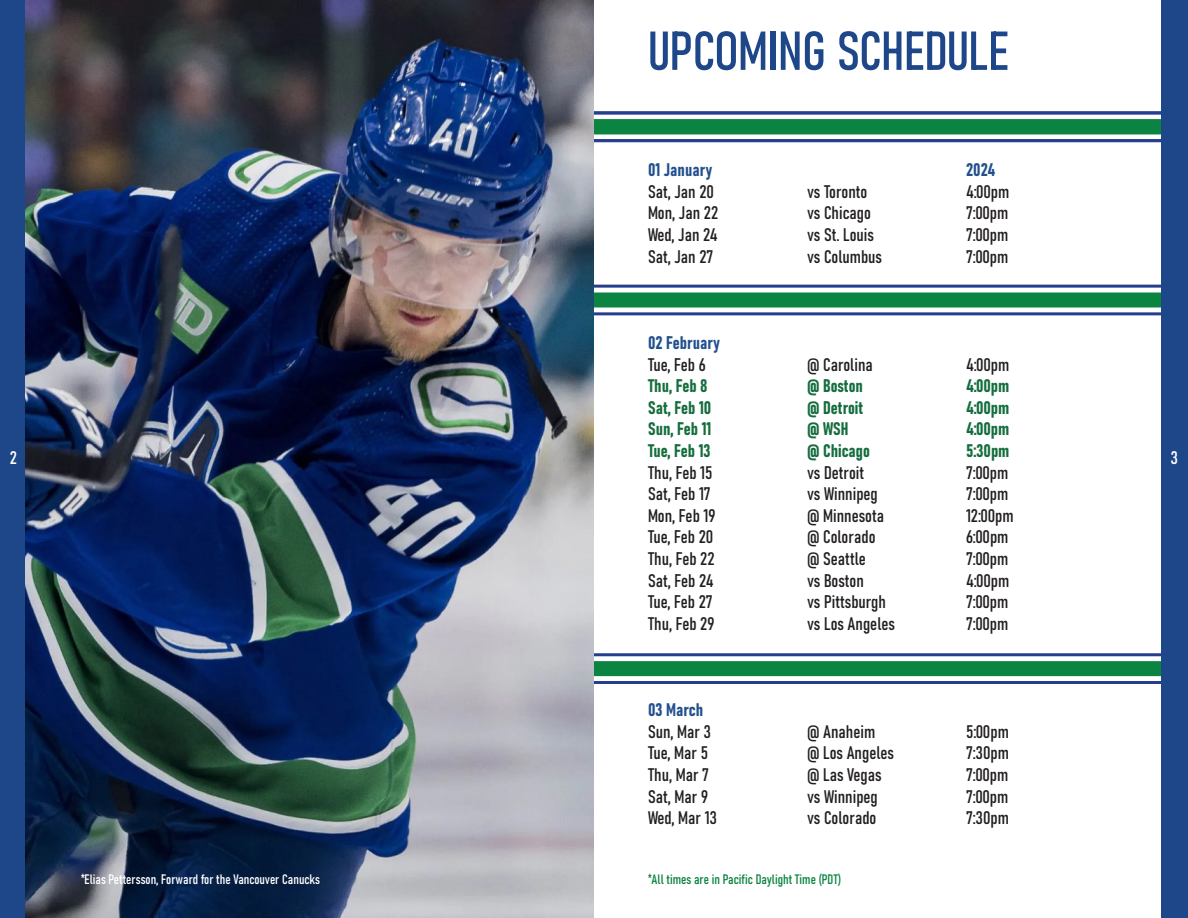
<style>
.page{position:relative;width:1188px;height:918px;background:#fff}
.page>*{position:absolute;margin:0;border:0;box-sizing:border-box;transform-origin:0 0}
.t1{font:54px "Bahnschrift";letter-spacing:-.01em;color:#1e478a}
.t2{font:18px/21.6px "Bahnschrift";color:#231f20}
.t3{font:18px "Bahnschrift";color:#156d3e}
.t4{font:18px "Bahnschrift";color:#22508d}
.t5{font:18px "Bahnschrift";color:#fff}
.t6{font:13.5px "Bahnschrift";color:#fff}
.t7{font:13.5px "Bahnschrift";color:#0c8441}
</style>
<div class="page">
<div style="left:0;top:0;width:27px;height:918px;background:#1e478a"></div>
<div style="left:1161px;top:0;width:27px;height:918px;background:#1e478a"></div>
<div style="left:27px;top:119px;width:1134px;height:15px;background:#0c8441"></div>
<hr style="left:27px;top:139px;width:1134px;height:3px;background:#253f8e">
<hr style="left:27px;top:111px;width:1134px;height:3px;background:#253f8e">
<img style="left:26px;top:0;width:568px;height:918px">
<div style="left:594px;top:292px;width:567px;height:16px;background:#0c8441"></div>
<div style="left:594px;top:661px;width:567px;height:15px;background:#0c8441"></div>
<hr style="left:594px;top:312px;width:567px;height:3px;background:#253f8e">
<hr style="left:594px;top:681px;width:567px;height:3px;background:#253f8e">
<hr style="left:594px;top:285px;width:567px;height:3px;background:#253f8e">
<hr style="left:594px;top:653px;width:567px;height:3px;background:#253f8e">
<p class="t1" style="left:648px;top:10px;width:362px">UPCOMING SCHEDULE</p>
<p class="t4" style="left:648px;top:156px;width:66px">01 January</p>
<p class="t2" style="left:648px;top:180px;width:72px">Sat, Jan 20<br>Mon, Jan 22</p>
<p class="t2" style="left:648px;top:223px;width:71px">Wed, Jan 24</p>
<p class="t2" style="left:648px;top:244px;width:67px">Sat, Jan 27</p>
<p class="t2" style="left:807px;top:180px;width:65px">vs Toronto vs Chicago</p>
<p class="t2" style="left:807px;top:223px;width:68px">vs St. Louis</p>
<p class="t2" style="left:807px;top:244px;width:76px">vs Columbus</p>
<p class="t4" style="left:966px;top:156px;width:31px">2024</p>
<p class="t2" style="left:966px;top:180px;width:45px">4:00pm<br>7:00pm</p>
<p class="t2" style="left:966px;top:223px;width:44px">7:00pm</p>
<p class="t2" style="left:966px;top:244px;width:44px">7:00pm</p>
<p class="t4" style="left:648px;top:329px;width:73px">02 February</p>
<p class="t2" style="left:648px;top:352px;width:59px">Tue, Feb 6</p>
<p class="t3" style="left:648px;top:372px;width:61px">Thu, Feb 8</p>
<p class="t3" style="left:648px;top:394px;width:65px">Sat, Feb 10</p>
<p class="t3" style="left:648px;top:415px;width:65px">Sun, Feb 11</p>
<p class="t3" style="left:648px;top:437px;width:64px">Tue, Feb 13</p>
<p class="t2" style="left:648px;top:460px;width:66px">Thu, Feb 15</p>
<p class="t2" style="left:648px;top:482px;width:64px">Sat, Feb 17</p>
<p class="t2" style="left:648px;top:504px;width:69px">Mon, Feb 19</p>
<p class="t2" style="left:648px;top:525px;width:67px">Tue, Feb 20</p>
<p class="t2" style="left:648px;top:547px;width:68px">Thu, Feb 22</p>
<p class="t2" style="left:648px;top:568px;width:67px">Sat, Feb 24</p>
<p class="t2" style="left:648px;top:590px;width:66px">Tue, Feb 27</p>
<p class="t2" style="left:648px;top:612px;width:68px">Thu, Feb 29</p>
<p class="t2" style="left:807px;top:352px;width:67px">@ Carolina</p>
<p class="t3" style="left:807px;top:372px;width:58px">@ Boston</p>
<p class="t3" style="left:807px;top:394px;width:58px">@ Detroit</p>
<p class="t3" style="left:807px;top:415px;width:43px">@ WSH</p>
<p class="t3" style="left:807px;top:437px;width:64px">@ Chicago</p>
<p class="t2" style="left:807px;top:460px;width:59px">vs Detroit</p>
<p class="t2" style="left:807px;top:482px;width:72px">vs Winnipeg</p>
<p class="t2" style="left:807px;top:504px;width:79px">@ Minnesota</p>
<p class="t2" style="left:807px;top:525px;width:70px">@ Colorado</p>
<p class="t2" style="left:807px;top:547px;width:60px">@ Seattle</p>
<p class="t2" style="left:807px;top:568px;width:58px">vs Boston</p>
<p class="t2" style="left:807px;top:590px;width:81px">vs Pittsburgh</p>
<p class="t2" style="left:807px;top:612px;width:90px">vs Los Angeles</p>
<p class="t2" style="left:966px;top:352px;width:45px">4:00pm</p>
<p class="t3" style="left:966px;top:372px;width:45px">4:00pm</p>
<p class="t3" style="left:966px;top:394px;width:45px">4:00pm</p>
<p class="t3" style="left:966px;top:415px;width:45px">4:00pm</p>
<p class="t3" style="left:966px;top:437px;width:45px">5:30pm</p>
<p class="t2" style="left:966px;top:460px;width:44px">7:00pm</p>
<p class="t2" style="left:966px;top:482px;width:44px">7:00pm</p>
<p class="t2" style="left:966px;top:504px;width:49px">12:00pm</p>
<p class="t2" style="left:966px;top:525px;width:44px">6:00pm</p>
<p class="t2" style="left:966px;top:547px;width:44px">7:00pm</p>
<p class="t2" style="left:966px;top:568px;width:45px">4:00pm</p>
<p class="t2" style="left:966px;top:590px;width:44px">7:00pm</p>
<p class="t2" style="left:966px;top:612px;width:44px">7:00pm</p>
<p class="t5" style="left:10px;top:444px;width:9px">2</p>
<p class="t5" style="left:1171px;top:444px;width:9px">3</p>
<p class="t4" style="left:648px;top:696px;width:57px">03 March</p>
<p class="t2" style="left:648px;top:720px;width:64px">Sun, Mar 3</p>
<p class="t2" style="left:648px;top:741px;width:62px">Tue, Mar 5</p>
<p class="t2" style="left:648px;top:763px;width:63px">Thu, Mar 7</p>
<p class="t2" style="left:648px;top:784px;width:62px">Sat, Mar 9</p>
<p class="t2" style="left:648px;top:806px;width:70px">Wed, Mar 13</p>
<p class="t2" style="left:807px;top:720px;width:70px">@ Anaheim</p>
<p class="t2" style="left:807px;top:741px;width:89px">@ Los Angeles</p>
<p class="t2" style="left:807px;top:763px;width:76px">@ Las Vegas</p>
<p class="t2" style="left:807px;top:784px;width:72px">vs Winnipeg</p>
<p class="t2" style="left:807px;top:806px;width:71px">vs Colorado</p>
<p class="t6" style="left:81px;top:869px;width:240px">*Elias Pettersson, Forward for the Vancouver Canucks</p>
<p class="t7" style="left:648px;top:869px;width:195px">*All times are in Pacific Daylight Time (PDT)</p>
<p class="t2" style="left:966px;top:720px;width:44px">5:00pm</p>
<p class="t2" style="left:966px;top:741px;width:45px">7:30pm</p>
<p class="t2" style="left:966px;top:763px;width:44px">7:00pm</p>
<p class="t2" style="left:966px;top:784px;width:44px">7:00pm</p>
<p class="t2" style="left:966px;top:806px;width:45px">7:30pm</p>
</div>
